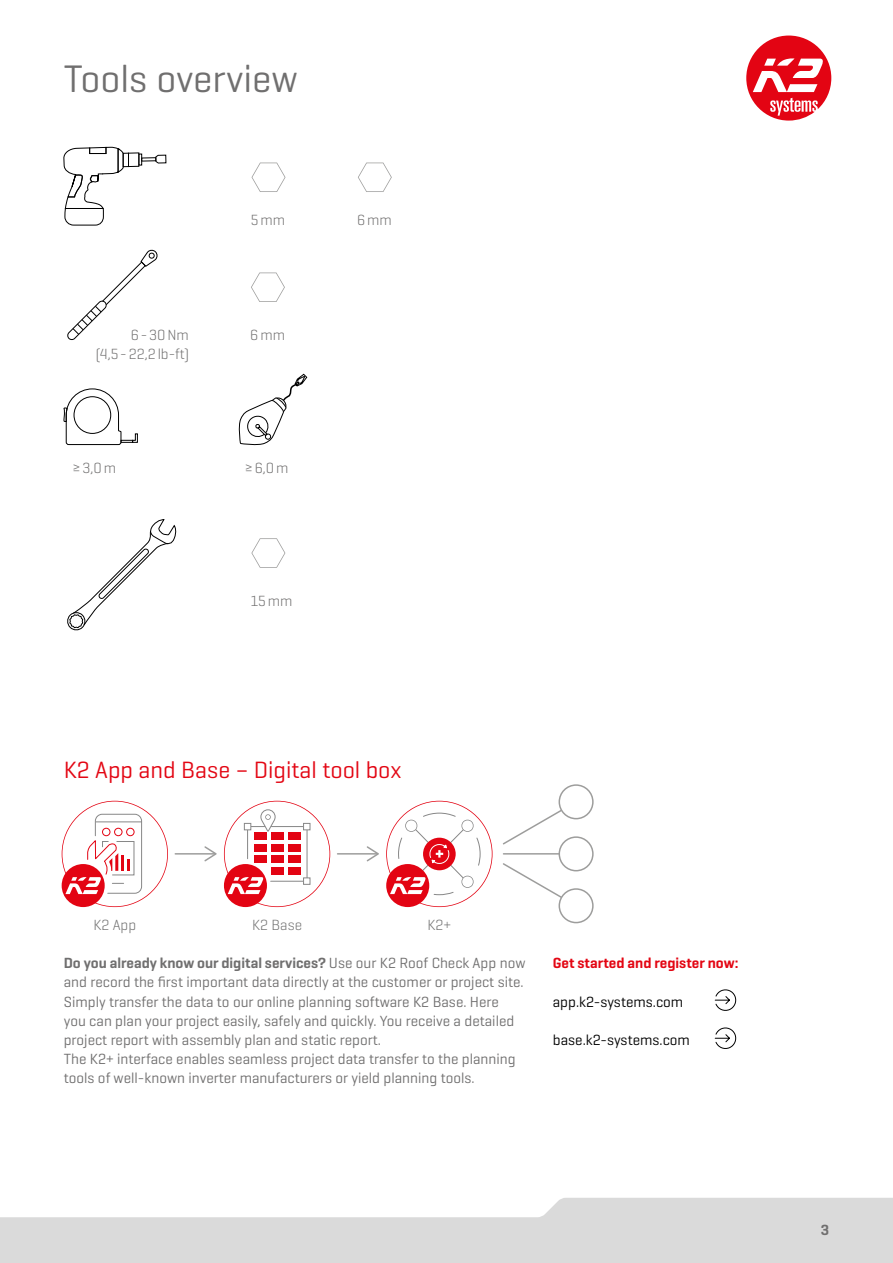
<style>
.page{position:relative;width:893px;height:1263px;background:#fff}
.page>*{position:absolute;margin:0;border:0;box-sizing:border-box;transform-origin:0 0}
.t1{font:39px "K2 Geogrotesque";color:#706f6f}
.t2{font:24px "K2 Geogrotesque";color:#e30613}
.t3{font:15px/19px "K2 Geogrotesque";color:#706f6f}
.t4{font:300 15px "K2 Geogrotesque";color:#706f6f}
.t5{font:15px "K2 Geogrotesque";color:#000}
.t6{font:600 15px "K2 Geogrotesque";color:#e30613}
.t7{font:300 15px "K2 Geogrotesque";color:#6f6f6f}
.t8{font:600 15px "K2 Geogrotesque";color:#706f6f}
.s1{font-weight:600}
</style>
<div class="page">
<svg style="left:746px;top:36px;width:85px;height:85px"></svg>
<svg style="left:0;top:1198px;width:893px;height:65px;fill:#dadada"></svg>
<div style="left:128px;top:153px;width:11px;height:14px;border:1px solid #000"></div>
<div style="left:123px;top:153px;width:6px;height:14px;border:1px solid #000"></div>
<svg style="left:138px;top:153px;width:4px;height:13px"></svg>
<svg style="left:63px;top:146px;width:61px;height:80px"></svg>
<svg style="left:155px;top:154px;width:12px;height:10px"></svg>
<svg style="left:67px;top:249px;width:91px;height:91px"></svg>
<svg style="left:238px;top:373px;width:70px;height:73px"></svg>
<svg style="left:63px;top:388px;width:75px;height:57px"></svg>
<svg style="left:251px;top:272px;width:34px;height:30px"></svg>
<svg style="left:67px;top:519px;width:110px;height:112px"></svg>
<svg style="left:251px;top:163px;width:35px;height:29px"></svg>
<svg style="left:358px;top:163px;width:34px;height:29px"></svg>
<svg style="left:251px;top:538px;width:34px;height:30px"></svg>
<hr style="left:175px;top:853px;width:40px;height:1px;background:#9d9d9c">
<svg style="left:204px;top:846px;width:13px;height:15px"></svg>
<hr style="left:338px;top:853px;width:39px;height:1px;background:#9d9d9c">
<svg style="left:367px;top:846px;width:12px;height:15px"></svg>
<hr style="left:503px;top:853px;width:74px;height:1px;background:#9d9d9c">
<svg style="left:503px;top:862px;width:75px;height:46px"></svg>
<div style="left:559px;top:889px;width:34px;height:33px;background:#fff;border-radius:50%"></div>
<div style="left:559px;top:888px;width:35px;height:35px;border:2px solid #9d9d9c;border-radius:50%"></div>
<div style="left:559px;top:837px;width:34px;height:34px;background:#fff;border-radius:50%"></div>
<div style="left:559px;top:836px;width:35px;height:35px;border:2px solid #9d9d9c;border-radius:50%"></div>
<svg style="left:503px;top:800px;width:75px;height:46px"></svg>
<div style="left:559px;top:785px;width:34px;height:34px;background:#fff;border-radius:50%"></div>
<div style="left:559px;top:784px;width:35px;height:35px;border:2px solid #9d9d9c;border-radius:50%"></div>
<svg style="left:62px;top:801px;width:106px;height:106px"></svg>
<svg style="left:224px;top:801px;width:106px;height:106px"></svg>
<div style="left:303px;top:877px;width:7px;height:8px;border:1px solid #878787"></div>
<div style="left:254px;top:832px;width:12px;height:8px;background:#e30413"></div>
<div style="left:271px;top:832px;width:13px;height:8px;background:#e30413"></div>
<div style="left:288px;top:832px;width:13px;height:8px;background:#e30413"></div>
<div style="left:254px;top:844px;width:12px;height:8px;background:#e30413"></div>
<div style="left:271px;top:844px;width:13px;height:8px;background:#e30413"></div>
<div style="left:288px;top:844px;width:13px;height:8px;background:#e30413"></div>
<div style="left:254px;top:855px;width:12px;height:8px;background:#e30413"></div>
<div style="left:271px;top:855px;width:13px;height:8px;background:#e30413"></div>
<div style="left:288px;top:855px;width:13px;height:8px;background:#e30413"></div>
<div style="left:271px;top:867px;width:13px;height:8px;background:#e30413"></div>
<div style="left:288px;top:867px;width:13px;height:8px;background:#e30413"></div>
<svg style="left:386px;top:801px;width:106px;height:106px"></svg>
<svg style="left:714px;top:989px;width:23px;height:22px"></svg>
<svg style="left:714px;top:1027px;width:23px;height:22px"></svg>
<h1 class="t1" style="left:64px;top:54px;width:236px">Tools overview</h1>
<p class="t4" style="left:251px;top:211px;width:36px">5mm</p>
<p class="t4" style="left:357px;top:211px;width:36px">6mm</p>
<p class="t4" style="left:131px;top:325px;width:60px">6-30Nm</p>
<p class="t4" style="left:250px;top:325px;width:36px">6mm</p>
<p class="t4" style="left:96px;top:344px;width:95px">(4,5-22,2lb-ft)</p>
<p class="t4" style="left:72px;top:459px;width:45px">≥3,0m</p>
<p class="t4" style="left:245px;top:459px;width:45px">≥6,0m</p>
<p class="t4" style="left:251px;top:592px;width:43px">15mm</p>
<h2 class="t2" style="left:64px;top:755px;width:339px">K2 App and Base – Digital tool box</h2>
<p class="t7" style="left:93px;top:915px;width:44px">K2 App</p>
<p class="t7" style="left:252px;top:915px;width:52px">K2 Base</p>
<p class="t7" style="left:427px;top:915px;width:25px">K2+</p>
<p class="t3" style="left:64px;top:953px;width:463px"><span class="s1">Do you already know our digital services?</span> Use our K2 Roof Check App now and record the first important data directly at the customer or project site.<br>Simply transfer the data to our online planning software K2 Base. Here<br>you can plan your project easily, safely and quickly. You receive a detailed project report with assembly plan and static report.<br>The K2+ interface enables seamless project data transfer to the planning tools of well-known inverter manufacturers or yield planning tools.</p>
<p class="t6" style="left:553px;top:954px;width:187px">Get started and register now:</p>
<p class="t5" style="left:553px;top:992px;width:132px">app.k2-systems.com</p>
<p class="t5" style="left:553px;top:1030px;width:139px">base.k2-systems.com</p>
<p class="t8" style="left:821px;top:1221px;width:10px">3</p>
</div>
